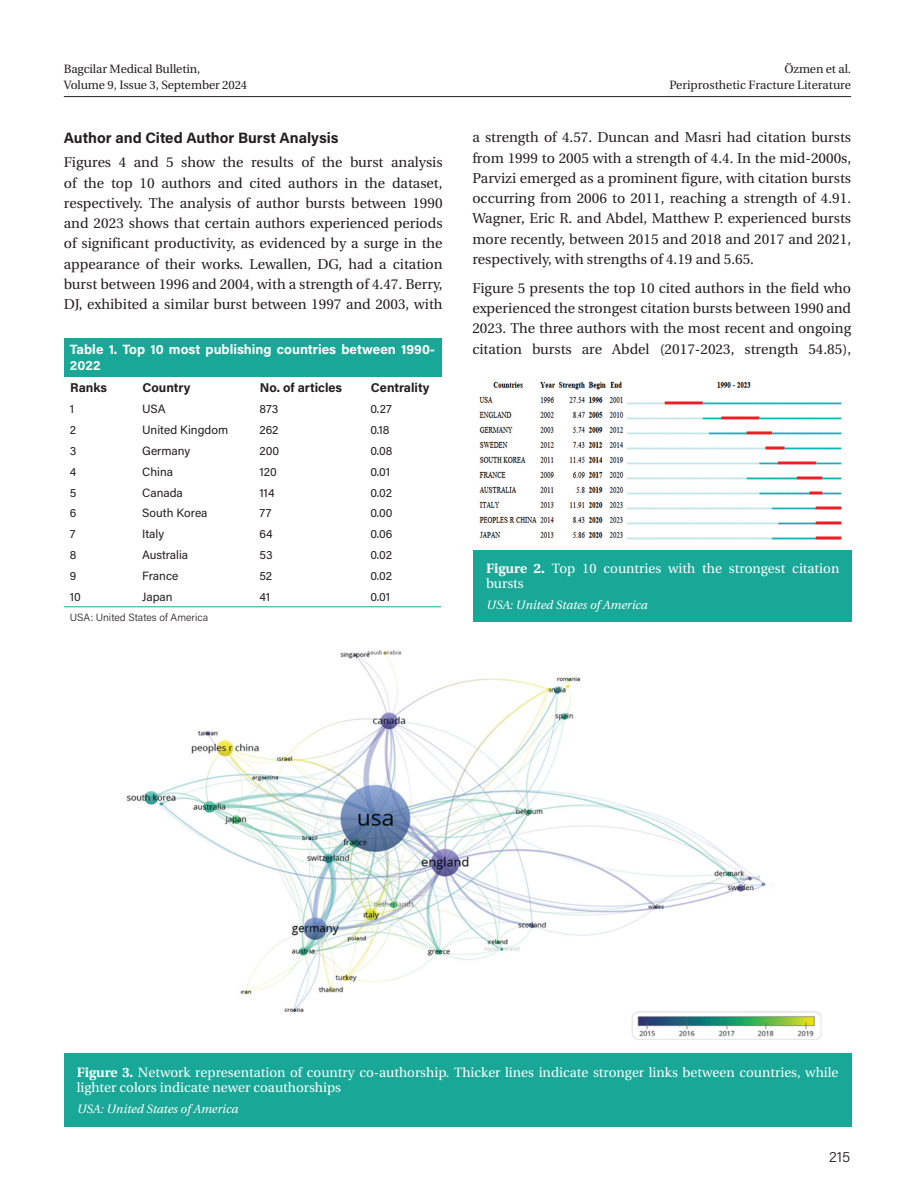
<style>
.page{position:relative;width:915px;height:1191px;background:#fff}
.page>*{position:absolute;margin:0;border:0;box-sizing:border-box;transform-origin:0 0}
.YAZI_ARA_BOLD{font:700 15px "Acumin Pro";color:#231f20}
.t1{font:300 15px "Acumin Pro";color:#231f20}
.YAZI{font:14.25px/20.2px "Utopia Medium Tr";color:#231f20;text-align:justify}
.RESİM-ALTI{font:13.5px/15px "Utopia Medium Tr";color:#fff}
.TABLO-BASI{font:700 13.5px/16.5px "Acumin Pro";color:#fff}
.TABLO-ARA{font:700 12.75px "Acumin Pro";color:#231f20}
.TABLO-YAZI{font:12px "Acumin Pro";color:#231f20}
.t2{font:12px/16.5px "Utopia Medium Tr";letter-spacing:-.01em;color:#231f20;text-align:right}
.RESİM-ALTI-2{font:12px "Utopia Italic Tr";color:#fff}
.TABLO-ALTI{font:300 10.5px "Acumin Pro";color:#231f20}
.s1{font-family:"Utopia Bold Tr"}
</style>
<div class="page">
<hr style="left:64px;top:96px;width:786px;height:1px;background:#231f20">
<img style="left:126px;top:649px;width:696px;height:391px">
<img style="left:479px;top:381px;width:363px;height:159px">
<div style="left:64px;top:1053px;width:787px;height:73px;background:#19a897"></div>
<div style="left:473px;top:550px;width:378px;height:72px;background:#19a897"></div>
<div style="left:64px;top:338px;width:377px;height:38px;background:#19a897"></div>
<hr style="left:64px;top:376px;width:72px;height:1px;background:#19a897">
<hr style="left:136px;top:376px;width:117px;height:1px;background:#19a897">
<hr style="left:253px;top:376px;width:111px;height:1px;background:#19a897">
<hr style="left:364px;top:376px;width:77px;height:1px;background:#19a897">
<hr style="left:64px;top:606px;width:72px;height:1px;background:#19a897">
<hr style="left:136px;top:606px;width:117px;height:1px;background:#19a897">
<hr style="left:253px;top:606px;width:111px;height:1px;background:#19a897">
<hr style="left:364px;top:606px;width:77px;height:1px;background:#19a897">
<p class="t2" style="left:64px;top:60px;width:185px;text-align:left">Bagcilar Medical Bulletin,<br>Volume 9, Issue 3, September 2024</p>
<p class="YAZI_ARA_BOLD" style="left:64px;top:127px;width:276px">Author and Cited Author Burst Analysis</p>
<p class="YAZI" style="left:64px;top:152px;width:380px">Figures 4 and 5 show the results of the burst analysis of the top 10 authors and cited authors in the dataset, respectively. The analysis of author bursts between 1990 and 2023 shows that certain authors experienced periods of significant productivity, as evidenced by a surge in the appearance of their works. Lewallen, DG, had a citation burst between 1996 and 2004, with a strength of 4.47. Berry, DJ, exhibited a similar burst between 1997 and 2003, with</p>
<p class="TABLO-BASI" style="left:70px;top:340px;width:367px">Table 1. Top 10 most publishing countries between 1990-<br>2022</p>
<p class="TABLO-ARA" style="left:70px;top:379px;width:38px">Ranks</p>
<p class="TABLO-ARA" style="left:142px;top:379px;width:49px">Country</p>
<p class="TABLO-ARA" style="left:260px;top:379px;width:84px">No. of articles</p>
<p class="TABLO-ARA" style="left:371px;top:379px;width:60px">Centrality</p>
<p class="TABLO-YAZI" style="left:70px;top:401px;width:6px">1</p>
<p class="TABLO-YAZI" style="left:142px;top:401px;width:25px">USA</p>
<p class="TABLO-YAZI" style="left:259px;top:401px;width:20px">873</p>
<p class="TABLO-YAZI" style="left:370px;top:401px;width:23px">0.27</p>
<p class="TABLO-YAZI" style="left:70px;top:422px;width:8px">2</p>
<p class="TABLO-YAZI" style="left:142px;top:422px;width:87px">United Kingdom</p>
<p class="TABLO-YAZI" style="left:259px;top:422px;width:21px">262</p>
<p class="TABLO-YAZI" style="left:370px;top:422px;width:20px">0.18</p>
<p class="TABLO-YAZI" style="left:70px;top:442px;width:8px">3</p>
<p class="TABLO-YAZI" style="left:142px;top:442px;width:50px">Germany</p>
<p class="TABLO-YAZI" style="left:259px;top:442px;width:21px">200</p>
<p class="TABLO-YAZI" style="left:370px;top:442px;width:23px">0.08</p>
<p class="TABLO-YAZI" style="left:70px;top:463px;width:8px">4</p>
<p class="TABLO-YAZI" style="left:142px;top:463px;width:32px">China</p>
<p class="TABLO-YAZI" style="left:259px;top:463px;width:19px">120</p>
<p class="TABLO-YAZI" style="left:370px;top:463px;width:21px">0.01</p>
<p class="TABLO-YAZI" style="left:70px;top:484px;width:8px">5</p>
<p class="TABLO-YAZI" style="left:142px;top:484px;width:42px">Canada</p>
<p class="TABLO-YAZI" style="left:259px;top:484px;width:17px">114</p>
<p class="TABLO-YAZI" style="left:370px;top:484px;width:23px">0.02</p>
<p class="TABLO-YAZI" style="left:70px;top:505px;width:8px">6</p>
<p class="TABLO-YAZI" style="left:142px;top:505px;width:67px">South Korea</p>
<p class="TABLO-YAZI" style="left:259px;top:505px;width:13px">77</p>
<p class="TABLO-YAZI" style="left:370px;top:505px;width:23px">0.00</p>
<p class="TABLO-YAZI" style="left:70px;top:526px;width:7px">7</p>
<p class="TABLO-YAZI" style="left:142px;top:526px;width:24px">Italy</p>
<p class="TABLO-YAZI" style="left:259px;top:526px;width:15px">64</p>
<p class="TABLO-YAZI" style="left:370px;top:526px;width:23px">0.06</p>
<p class="TABLO-YAZI" style="left:70px;top:546px;width:8px">8</p>
<p class="TABLO-YAZI" style="left:142px;top:546px;width:48px">Australia</p>
<p class="TABLO-YAZI" style="left:259px;top:546px;width:15px">53</p>
<p class="TABLO-YAZI" style="left:370px;top:546px;width:23px">0.02</p>
<p class="TABLO-YAZI" style="left:70px;top:567px;width:8px">9</p>
<p class="TABLO-YAZI" style="left:142px;top:567px;width:38px">France</p>
<p class="TABLO-YAZI" style="left:259px;top:567px;width:14px">52</p>
<p class="TABLO-YAZI" style="left:370px;top:567px;width:23px">0.02</p>
<p class="TABLO-YAZI" style="left:70px;top:588px;width:13px">10</p>
<p class="TABLO-YAZI" style="left:142px;top:588px;width:32px">Japan</p>
<p class="TABLO-YAZI" style="left:259px;top:588px;width:12px">41</p>
<p class="TABLO-YAZI" style="left:370px;top:588px;width:21px">0.01</p>
<p class="TABLO-ALTI" style="left:70px;top:609px;width:140px">USA: United States of America</p>
<p class="t2" style="left:669px;top:60px;width:183px">Özmen et al.<br>Periprosthetic Fracture Literature</p>
<p class="YAZI" style="left:472px;top:127px;width:380px">a strength of 4.57. Duncan and Masri had citation bursts from 1999 to 2005 with a strength of 4.4. In the mid-2000s, Parvizi emerged as a prominent figure, with citation bursts occurring from 2006 to 2011, reaching a strength of 4.91.<br>Wagner, Eric R. and Abdel, Matthew P. experienced bursts more recently, between 2015 and 2018 and 2017 and 2021, respectively, with strengths of 4.19 and 5.65.</p>
<p class="YAZI" style="left:472px;top:278px;width:380px">Figure 5 presents the top 10 cited authors in the field who experienced the strongest citation bursts between 1990 and 2023. The three authors with the most recent and ongoing citation bursts are Abdel (2017-2023, strength 54.85),</p>
<p class="RESİM-ALTI" style="left:486px;top:561px;width:354px"><span class="s1">Figure 2.</span> Top 10 countries with the strongest citation bursts</p>
<p class="RESİM-ALTI-2" style="left:486px;top:598px;width:162px">USA: United States of America</p>
<p class="RESİM-ALTI" style="left:77px;top:1064px;width:763px"><span class="s1">Figure 3.</span> Network representation of country co-authorship. Thicker lines indicate stronger links between countries, while lighter colors indicate newer coauthorships</p>
<p class="RESİM-ALTI-2" style="left:77px;top:1102px;width:162px">USA: United States of America</p>
<p class="t1" style="left:828px;top:1146px;width:23px">215</p>
</div>
